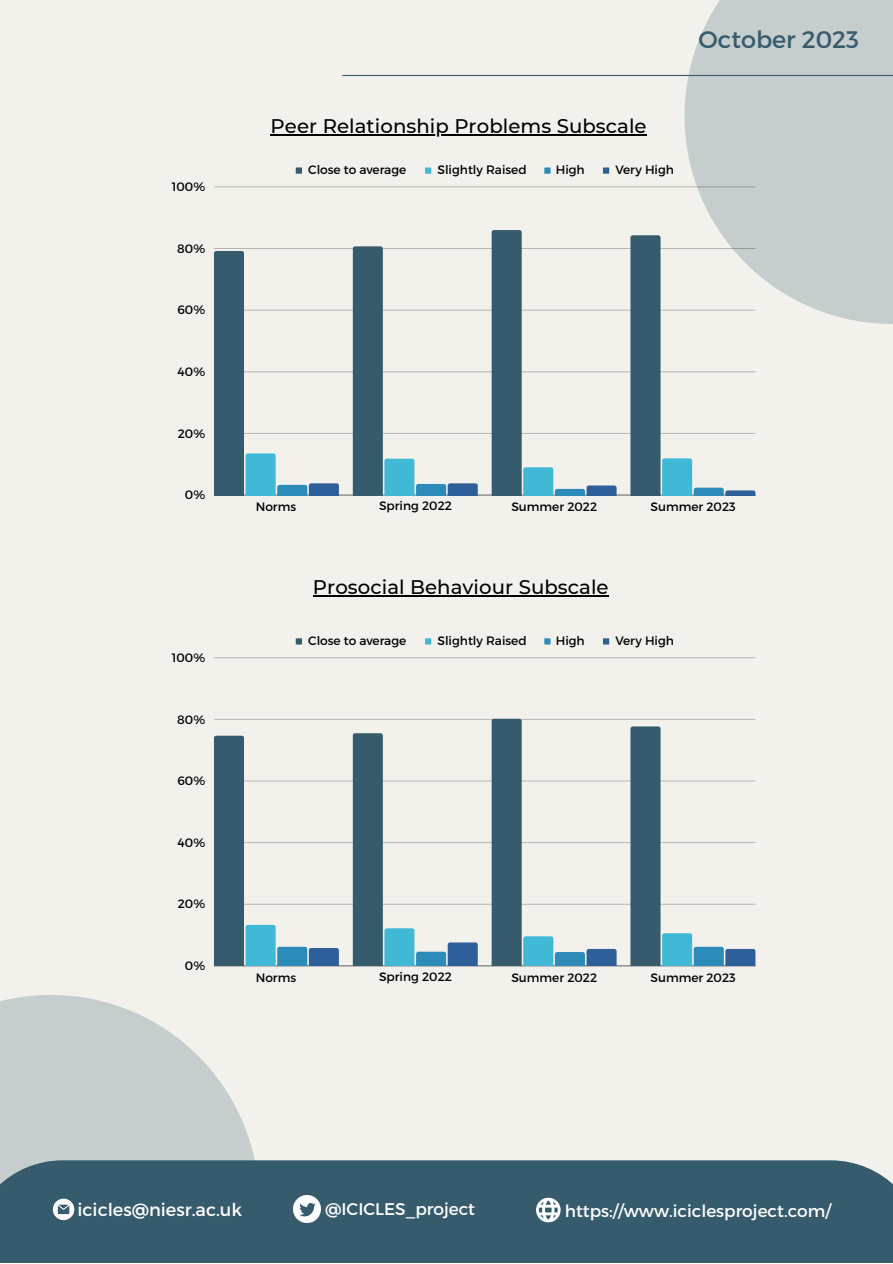
<style>
.page{position:relative;width:893px;height:1264px;background:#fff}
.page>*{position:absolute;margin:0;border:0;box-sizing:border-box;transform-origin:0 0}
.t1{font:23.85px "Montserrat";color:#365b6d}
.t2{font:500 19.65px "Montserrat";letter-spacing:.005em;color:#000}
.t3{font:17.85px "Montserrat";color:#fff}
.t4{font:16.8px "Montserrat";color:#fff}
.t5{font:12.15px "Montserrat";color:#000}
</style>
<div class="page">
<div style="left:0;top:0;width:892px;height:1262px;background:#f2f1ec"></div>
<svg style="left:684px;top:0;width:208px;height:324px;background:#c8cfcf"></svg>
<svg style="left:0;top:995px;width:255px;height:165px;fill:#c5cdcd"></svg>
<hr style="left:342px;top:75px;width:550px;height:1px;background:#365b6d">
<div style="left:0;top:1160px;width:892px;height:102px;background:#365b6d"></div>
<svg style="left:53px;top:1198px;width:21px;height:21px"></svg>
<svg style="left:536px;top:1197px;width:24px;height:25px"></svg>
<img style="left:293px;top:1195px;width:27px;height:27px">
<svg style="left:296px;top:167px;width:6px;height:7px"></svg>
<svg style="left:425px;top:167px;width:6px;height:7px"></svg>
<svg style="left:544px;top:167px;width:6px;height:7px"></svg>
<svg style="left:603px;top:167px;width:6px;height:7px"></svg>
<hr style="left:214px;top:433px;width:541px;height:1px;background:#000">
<hr style="left:214px;top:371px;width:541px;height:1px;background:#000">
<hr style="left:214px;top:310px;width:541px;height:1px;background:#000">
<hr style="left:214px;top:248px;width:541px;height:1px;background:#000">
<hr style="left:214px;top:187px;width:541px;height:1px;background:#000">
<hr style="left:214px;top:495px;width:541px;height:1px;background:#000">
<svg style="left:214px;top:251px;width:125px;height:244px"></svg>
<svg style="left:353px;top:246px;width:124px;height:249px"></svg>
<svg style="left:491px;top:230px;width:125px;height:265px"></svg>
<svg style="left:630px;top:235px;width:125px;height:260px"></svg>
<hr style="left:270px;top:134px;width:376px;height:1px;background:#000">
<hr style="left:313px;top:595px;width:295px;height:1px;background:#000">
<svg style="left:296px;top:638px;width:6px;height:6px"></svg>
<svg style="left:425px;top:638px;width:6px;height:6px"></svg>
<svg style="left:544px;top:638px;width:6px;height:6px"></svg>
<svg style="left:603px;top:638px;width:6px;height:6px"></svg>
<hr style="left:214px;top:904px;width:541px;height:1px;background:#000">
<hr style="left:214px;top:842px;width:541px;height:1px;background:#000">
<hr style="left:214px;top:780px;width:541px;height:1px;background:#000">
<hr style="left:214px;top:719px;width:541px;height:1px;background:#000">
<hr style="left:214px;top:657px;width:541px;height:1px;background:#000">
<hr style="left:214px;top:965px;width:541px;height:1px;background:#000">
<svg style="left:214px;top:735px;width:125px;height:230px"></svg>
<svg style="left:353px;top:733px;width:124px;height:232px"></svg>
<svg style="left:491px;top:718px;width:125px;height:247px"></svg>
<svg style="left:630px;top:726px;width:125px;height:239px"></svg>
<p class="t5" style="left:172px;top:179px;width:35px">100%</p>
<p class="t5" style="left:177px;top:240px;width:29px">80%</p>
<p class="t5" style="left:177px;top:302px;width:29px">60%</p>
<p class="t5" style="left:178px;top:364px;width:29px">40%</p>
<p class="t5" style="left:178px;top:425px;width:29px">20%</p>
<p class="t5" style="left:185px;top:487px;width:22px">0%</p>
<p class="t5" style="left:172px;top:649px;width:35px">100%</p>
<p class="t5" style="left:177px;top:711px;width:29px">80%</p>
<p class="t5" style="left:177px;top:773px;width:29px">60%</p>
<p class="t5" style="left:178px;top:834px;width:29px">40%</p>
<p class="t5" style="left:178px;top:896px;width:29px">20%</p>
<p class="t5" style="left:185px;top:957px;width:22px">0%</p>
<p class="t1" style="left:698px;top:24px;width:162px">October 2023</p>
<p class="t2" style="left:270px;top:114px;width:377px">Peer Relationship Problems Subscale</p>
<p class="t5" style="left:308px;top:162px;width:100px">Close to average</p>
<p class="t5" style="left:437px;top:162px;width:91px">Slightly Raised</p>
<p class="t5" style="left:555px;top:162px;width:30px">High</p>
<p class="t5" style="left:615px;top:162px;width:60px">Very High</p>
<p class="t5" style="left:256px;top:499px;width:42px">Norms</p>
<p class="t5" style="left:379px;top:498px;width:74px">Spring 2022</p>
<p class="t5" style="left:511px;top:499px;width:87px">Summer 2022</p>
<p class="t5" style="left:650px;top:499px;width:87px">Summer 2023</p>
<p class="t2" style="left:313px;top:575px;width:297px">Prosocial Behaviour Subscale</p>
<p class="t5" style="left:308px;top:632px;width:100px">Close to average</p>
<p class="t5" style="left:437px;top:632px;width:91px">Slightly Raised</p>
<p class="t5" style="left:555px;top:632px;width:30px">High</p>
<p class="t5" style="left:615px;top:632px;width:60px">Very High</p>
<p class="t5" style="left:256px;top:969px;width:42px">Norms</p>
<p class="t5" style="left:379px;top:969px;width:74px">Spring 2022</p>
<p class="t5" style="left:511px;top:969px;width:87px">Summer 2022</p>
<p class="t5" style="left:650px;top:969px;width:87px">Summer 2023</p>
<p class="t3" style="left:78px;top:1197px;width:166px">icicles@niesr.ac.uk</p>
<p class="t4" style="left:325px;top:1198px;width:151px">@ICICLES_project</p>
<p class="t4" style="left:564px;top:1200px;width:268px">https://www.iciclesproject.com/</p>
</div>
